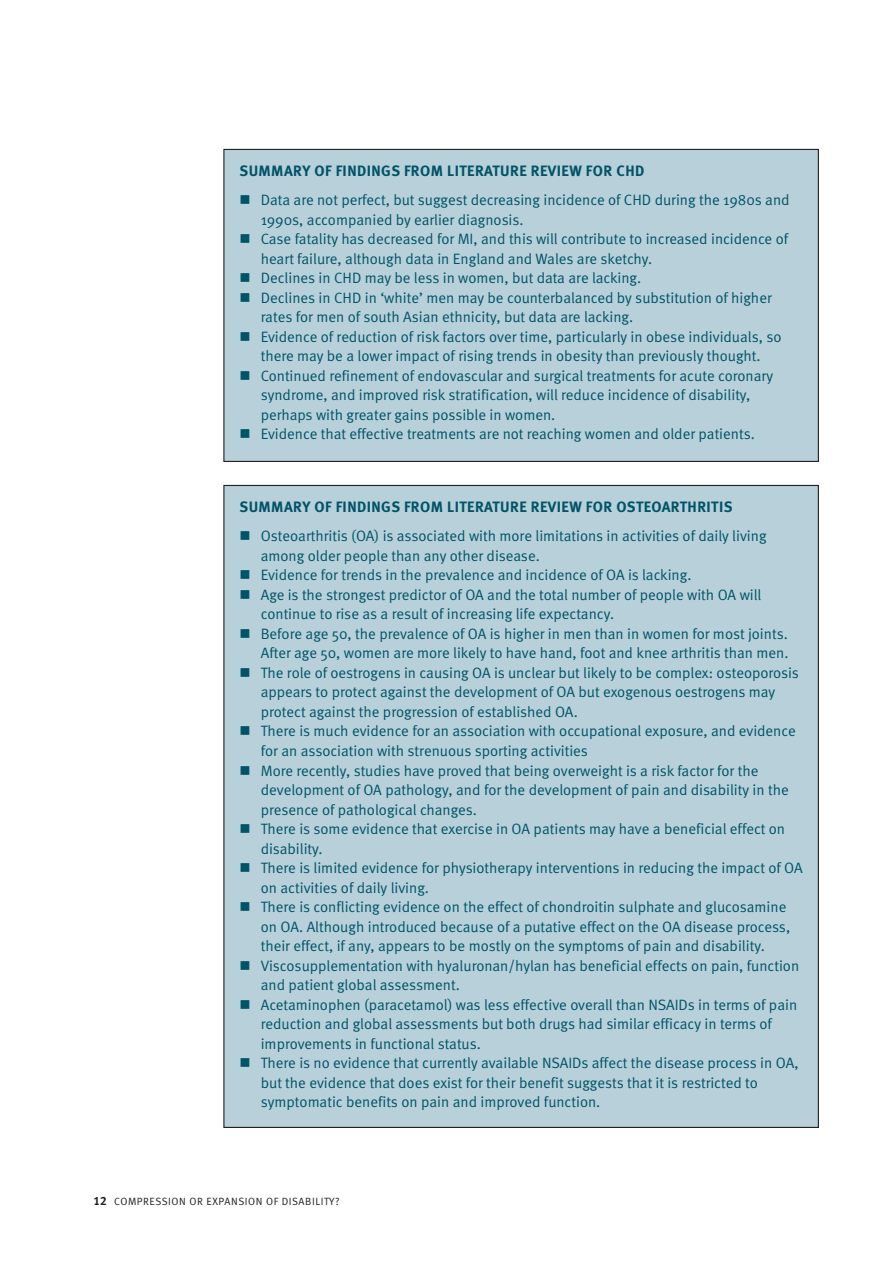
<style>
.page{position:relative;width:893px;height:1262px;background:#fff}
.page>*{position:absolute;margin:0;border:0;box-sizing:border-box;transform-origin:0 0}
.t1{font:15px/19.5px "Meta Normal";color:#005467}
.t2{font:700 15px "Meta";letter-spacing:.03em;color:#005467}
.t3{font:10.5px "Meta Normal LF";letter-spacing:.055em;color:#231f20}
.s1{font-family:"Meta Bold LF";font-size:12px}
</style>
<div class="page">
<div style="left:224px;top:149px;width:594px;height:312px;background:#b8d0da"></div>
<div style="left:224px;top:485px;width:594px;height:642px;background:#b8d0da"></div>
<p class="t2" style="left:239px;top:165px;width:406px">SUMMARY OF FINDINGS FROM LITERATURE REVIEW FOR CHD</p>
<p class="t1" style="left:261px;top:191px;width:530px">Data are not perfect, but suggest decreasing incidence of CHD during the 1980s and 1990s, accompanied by earlier diagnosis.<br>Case fatality has decreased for MI, and this will contribute to increased incidence of heart failure, although data in England and Wales are sketchy.<br>Declines in CHD may be less in women, but data are lacking.<br>Declines in CHD in ‘white’ men may be counterbalanced by substitution of higher rates for men of south Asian ethnicity, but data are lacking.<br>Evidence of reduction of risk factors over time, particularly in obese individuals, so there may be a lower impact of rising trends in obesity than previously thought.<br>Continued refinement of endovascular and surgical treatments for acute coronary syndrome, and improved risk stratification, will reduce incidence of disability, perhaps with greater gains possible in women.<br>Evidence that effective treatments are not reaching women and older patients.</p>
<p class="t2" style="left:239px;top:501px;width:494px">SUMMARY OF FINDINGS FROM LITERATURE REVIEW FOR OSTEOARTHRITIS</p>
<p class="t1" style="left:261px;top:527px;width:543px">Osteoarthritis (OA) is associated with more limitations in activities of daily living among older people than any other disease.<br>Evidence for trends in the prevalence and incidence of OA is lacking.<br>Age is the strongest predictor of OA and the total number of people with OA will continue to rise as a result of increasing life expectancy.<br>Before age 50, the prevalence of OA is higher in men than in women for most joints.<br>After age 50, women are more likely to have hand, foot and knee arthritis than men.<br>The role of oestrogens in causing OA is unclear but likely to be complex: osteoporosis appears to protect against the development of OA but exogenous oestrogens may protect against the progression of established OA.<br>There is much evidence for an association with occupational exposure, and evidence for an association with strenuous sporting activities<br>More recently, studies have proved that being overweight is a risk factor for the development of OA pathology, and for the development of pain and disability in the presence of pathological changes.<br>There is some evidence that exercise in OA patients may have a beneficial effect on disability.<br>There is limited evidence for physiotherapy interventions in reducing the impact of OA on activities of daily living.<br>There is conflicting evidence on the effect of chondroitin sulphate and glucosamine on OA. Although introduced because of a putative effect on the OA disease process, their effect, if any, appears to be mostly on the symptoms of pain and disability.<br>Viscosupplementation with hyaluronan/hylan has beneficial effects on pain, function and patient global assessment.<br>Acetaminophen (paracetamol) was less effective overall than NSAIDs in terms of pain reduction and global assessments but both drugs had similar efficacy in terms of improvements in functional status.<br>There is no evidence that currently available NSAIDs affect the disease process in OA, but the evidence that does exist for their benefit suggests that it is restricted to symptomatic benefits on pain and improved function.</p>
<p class="t3" style="left:94px;top:1197px;width:247px"><span class="s1">12</span> COMPRESSION OR EXPANSION OF DISABILITY?</p>
</div>
